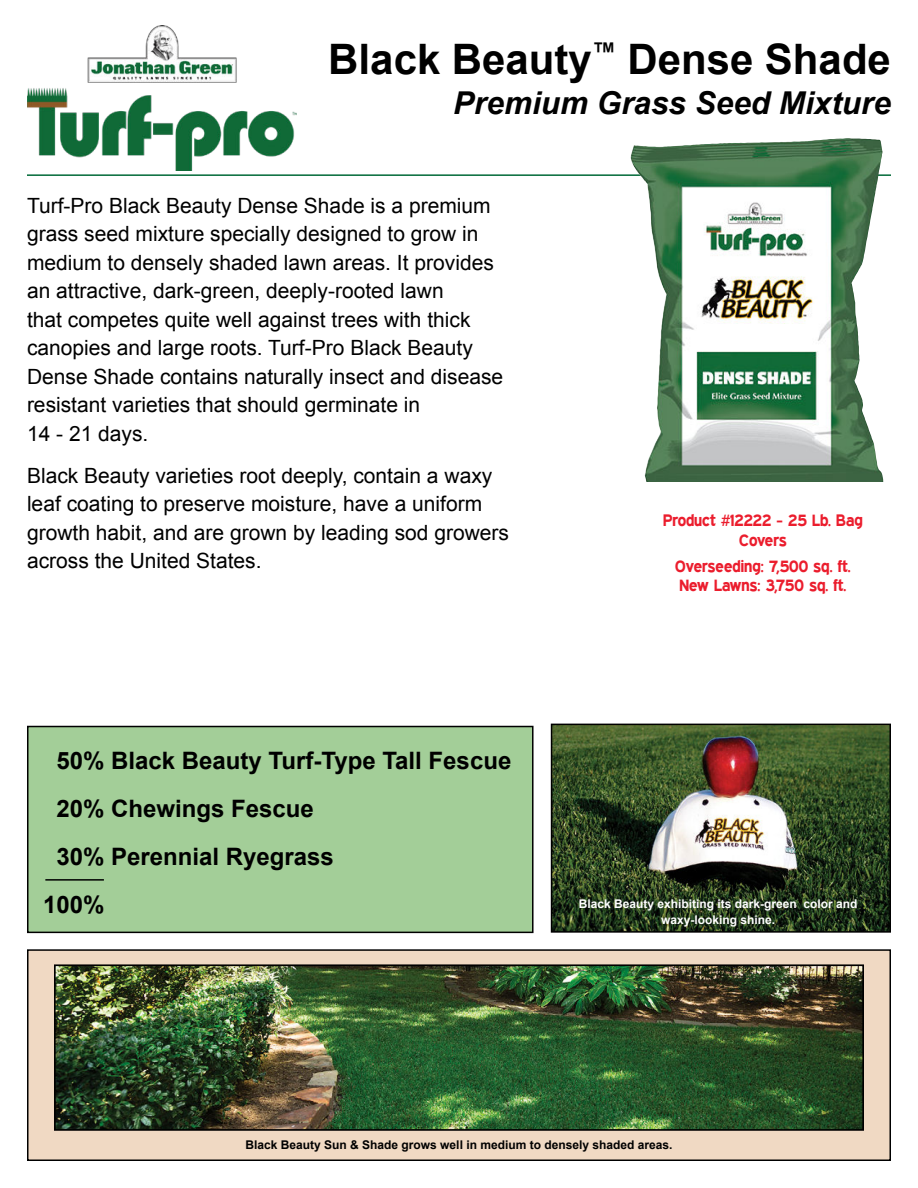
<style>
.page{position:relative;width:918px;height:1188px;background:#fff}
.page>*{position:absolute;margin:0;border:0;box-sizing:border-box;transform-origin:0 0}
.t1{font:700 42px "Arial";color:#000}
.t2{font:italic 700 31.5px "Arial";color:#000}
.t3{font:700 24px "Arial";color:#000}
.t4{font:21px/28.5px "Arial";color:#000}
.t5{font:700 16.5px/19.5px "Expressway Rg";color:#eb1d2d;text-align:center}
.t6{font:700 12px/16.5px "Arial";color:#fff;text-align:center}
.t7{font:700 12px "Arial";color:#000}
</style>
<div class="page">
<div style="left:28px;top:727px;width:505px;height:205px;background:#a3ce98"></div>
<div style="left:27px;top:726px;width:507px;height:207px;border:2px solid #000"></div>
<div style="left:28px;top:950px;width:862px;height:210px;background:#f0d9c3"></div>
<div style="left:27px;top:949px;width:864px;height:212px;border:2px solid #000"></div>
<hr style="left:27px;top:174px;width:864px;height:2px;background:#006937">
<img style="left:554px;top:727px;width:334px;height:203px">
<div style="left:551px;top:724px;width:340px;height:209px;border:2px solid #000"></div>
<img style="left:57px;top:967px;width:804px;height:161px">
<div style="left:54px;top:964px;width:810px;height:167px;border:2px solid #000"></div>
<img style="left:27px;top:26px;width:269px;height:145px">
<hr style="left:45px;top:879px;width:59px;height:2px;background:#000">
<img style="left:631px;top:138px;width:212px;height:334px">
<h1 class="t1" style="left:328px;top:43px;width:564px">Black Beauty<sup>™</sup> Dense Shade</h1>
<h2 class="t2" style="left:453px;top:85px;width:439px">Premium Grass Seed Mixture</h2>
<p class="t4" style="left:27px;top:193px;width:478px">Turf-Pro Black Beauty Dense Shade is a premium grass seed mixture specially designed to grow in medium to densely shaded lawn areas. It provides an attractive, dark-green, deeply-rooted lawn<br>that competes quite well against trees with thick canopies and large roots. Turf-Pro Black Beauty Dense Shade contains naturally insect and disease resistant varieties that should germinate in<br>14 - 21 days.</p>
<p class="t4" style="left:27px;top:463px;width:484px">Black Beauty varieties root deeply, contain a waxy leaf coating to preserve moisture, have a uniform growth habit, and are grown by leading sod growers across the United States.</p>
<p class="t5" style="left:663px;top:512px;width:201px">Product #12222 - 25 Lb. Bag<br>Covers</p>
<p class="t5" style="left:675px;top:558px;width:177px;text-align:left">Overseeding: 7,500 sq. ft.<br>New Lawns: 3,750 sq. ft.</p>
<p class="t3" style="left:57px;top:752px;width:456px">50% Black Beauty Turf-Type Tall Fescue</p>
<p class="t3" style="left:57px;top:800px;width:259px">20% Chewings Fescue</p>
<p class="t3" style="left:57px;top:848px;width:279px">30% Perennial Ryegrass</p>
<p class="t3" style="left:43px;top:896px;width:63px">100%</p>
<p class="t6" style="left:579px;top:896px;width:280px">Black Beauty exhibiting its dark-green color and waxy-looking shine.</p>
<p class="t7" style="left:246px;top:1140px;width:428px">Black Beauty Sun &amp; Shade grows well in medium to densely shaded areas.</p>
</div>
